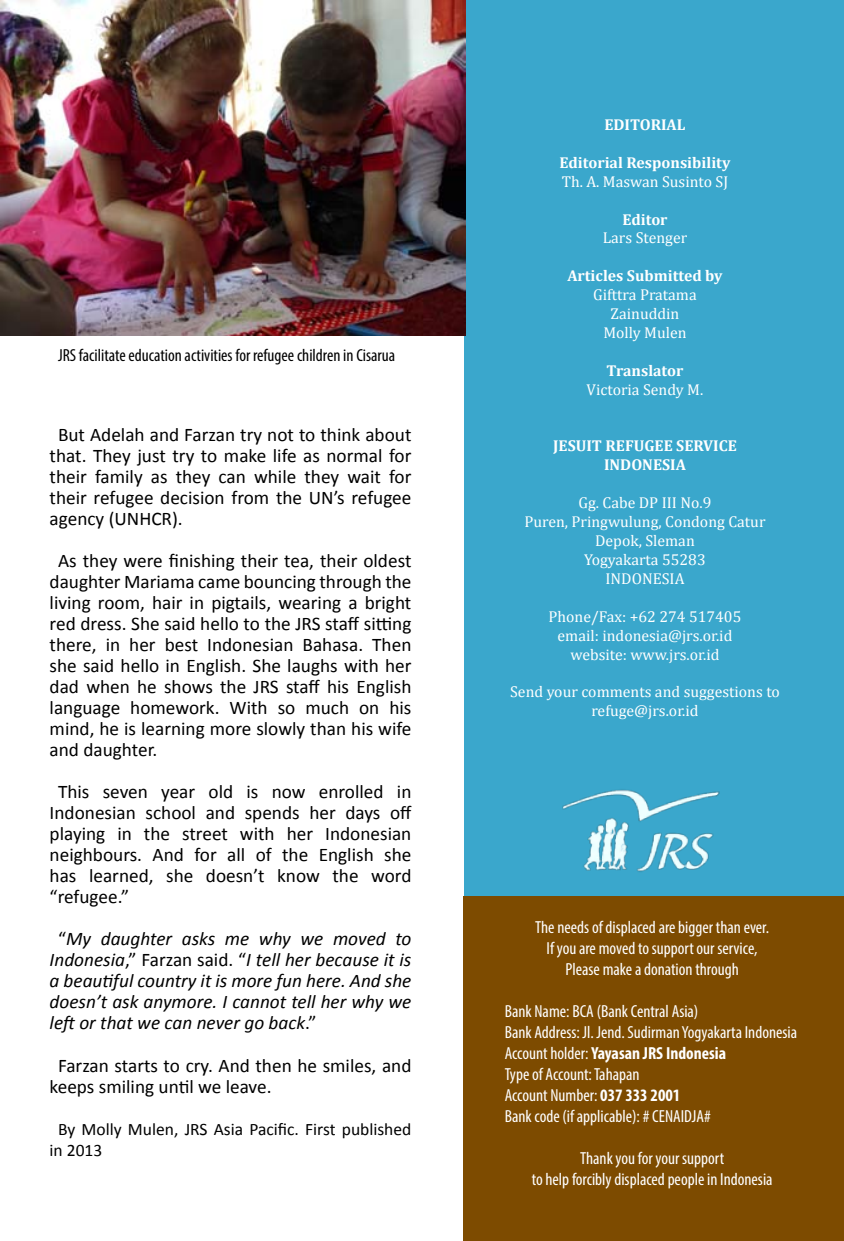
<style>
.page{position:relative;width:844px;height:1241px;background:#fff}
.page>*{position:absolute;margin:0;border:0;box-sizing:border-box;transform-origin:0 0}
.t1{font:19.25px/21px "Calibri";color:#000;text-align:justify}
.t2{font:italic 19.25px/21px "Calibri";color:#000;text-align:justify}
.t3{font:condensed 17.5px/21px "Myriad Pro";color:#fff;text-align:center}
.t4{font:condensed 17.5px "Myriad Pro";color:#000}
.t5{font:17.5px/21px "Calibri";color:#000}
.t6{font:15.75px/18.9px "Cambria";color:#fff;text-align:center}
.t7{font:700 15.75px/18.9px "Cambria";color:#fff;text-align:center}
.s1{font-style:normal}
.s2{font-weight:700}
</style>
<div class="page">
<div style="left:464px;top:0;width:379px;height:896px;background:#3aa7cc"></div>
<div style="left:463px;top:896px;width:380px;height:344px;background:#7d4b00"></div>
<img style="left:562px;top:789px;width:158px;height:83px">
<img style="left:0;top:0;width:465px;height:335px">
<p class="t4" style="left:58px;top:345px;width:338px">JRS facilitate education activities for refugee children in Cisarua</p>
<p class="t1" style="left:50px;top:424px;width:363px;text-indent:8px">But Adelah and Farzan try not to think about that. They just try to make life as normal for their family as they can while they wait for their refugee decision from the UN’s refugee agency (UNHCR).</p>
<p class="t1" style="left:50px;top:550px;width:363px;text-indent:8px">As they were finishing their tea, their oldest daughter Mariama came bouncing through the living room, hair in pigtails, wearing a bright red dress. She said hello to the JRS staff sitting there, in her best Indonesian Bahasa. Then she said hello in English. She laughs with her dad when he shows the JRS staff his English language homework. With so much on his mind, he is learning more slowly than his wife and daughter.</p>
<p class="t1" style="left:50px;top:781px;width:363px;text-indent:8px">This seven year old is now enrolled in Indonesian school and spends her days off playing in the street with her Indonesian neighbours. And for all of the English she has learned, she doesn’t know the word “refugee.”</p>
<p class="t2" style="left:50px;top:927px;width:363px;text-indent:8px"><span class="s1">“</span>My daughter asks me why we moved to Indonesia<span class="s1">,” Farzan said. “</span>I tell her because it is a beautiful country it is more fun here. And she doesn’t ask anymore. I cannot tell her why we left or that we can never go back<span class="s1">.”</span></p>
<p class="t1" style="left:50px;top:1054px;width:363px;text-indent:8px">Farzan starts to cry. And then he smiles, and keeps smiling until we leave.</p>
<p class="t5" style="left:50px;top:1117px;width:363px;text-indent:8px">By Molly Mulen, JRS Asia Pacific. First published in 2013</p>
<p class="t7" style="left:604px;top:115px;width:83px">EDITORIAL</p>
<p class="t7" style="left:559px;top:152px;width:172px">Editorial Responsibility</p>
<p class="t6" style="left:561px;top:172px;width:168px">Th. A. Maswan Susinto SJ</p>
<p class="t7" style="left:622px;top:209px;width:47px">Editor</p>
<p class="t6" style="left:602px;top:228px;width:86px">Lars Stenger</p>
<p class="t7" style="left:567px;top:266px;width:157px">Articles Submitted by</p>
<p class="t6" style="left:593px;top:285px;width:105px">Gifttra Pratama<br>Zainuddin<br>Molly Mulen</p>
<p class="t7" style="left:606px;top:360px;width:78px">Translator</p>
<p class="t6" style="left:586px;top:380px;width:118px">Victoria Sendy M.</p>
<p class="t7" style="left:553px;top:436px;width:185px">JESUIT REFUGEE SERVICE<br>INDONESIA</p>
<p class="t6" style="left:524px;top:493px;width:242px">Gg. Cabe DP III No.9<br>Puren, Pringwulung, Condong Catur<br>Depok, Sleman<br>Yogyakarta 55283<br>INDONESIA</p>
<p class="t6" style="left:548px;top:606px;width:194px">Phone/Fax: +62 274 517405 email: indonesia@jrs.or.id website: www.jrs.or.id</p>
<p class="t6" style="left:510px;top:682px;width:271px">Send your comments and suggestions to refuge@jrs.or.id</p>
<p class="t3" style="left:535px;top:916px;width:235px">The needs of displaced are bigger than ever.<br>If you are moved to support our service,<br>Please make a donation through</p>
<p class="t3" style="left:504px;top:1000px;width:294px;text-align:left">Bank Name: BCA (Bank Central Asia)<br>Bank Address: Jl. Jend. Sudirman Yogyakarta Indonesia Account holder: <span class="s2">Yayasan JRS Indonesia<br></span>Type of Account: Tahapan<br>Account Number: <span class="s2">037 333 2001<br></span>Bank code (if applicable): # CENAIDJA#</p>
<p class="t3" style="left:531px;top:1147px;width:242px">Thank you for your support<br>to help forcibly displaced people in Indonesia</p>
</div>
